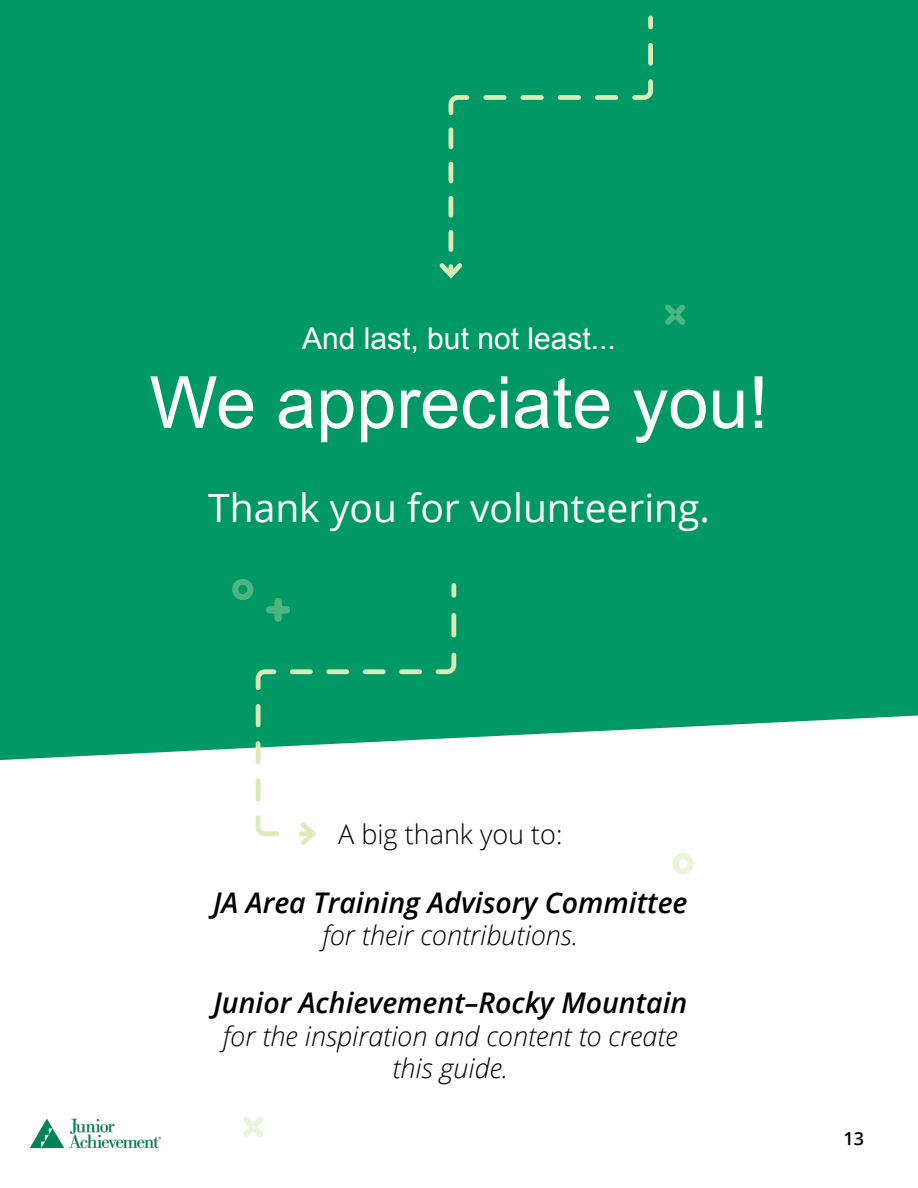
<style>
.page{position:relative;width:918px;height:1188px;background:#fff}
.page>*{position:absolute;margin:0;border:0;box-sizing:border-box;transform-origin:0 0}
.t1{font:72px "Arial";color:#fff}
.t2{font:39px "Open Sans";color:#fff}
.t3{font:30px "Arial";color:#fff}
.t4{font:italic 600 28.5px "Open Sans";color:#000}
.t5{font:italic 300 27px/32.4px "Open Sans";color:#000;text-align:center}
.t6{font:300 27px "Open Sans";color:#000}
.t7{font:600 18px "Open Sans";color:#000}
</style>
<div class="page">
<img style="left:30px;top:1118px;width:131px;height:31px">
<div style="left:0;top:0;width:918px;height:760px;background:#096"></div>
<svg style="left:660px;top:299px;width:31px;height:27px"></svg>
<svg style="left:243px;top:1117px;width:20px;height:20px"></svg>
<div style="left:232px;top:579px;width:21px;height:21px;border:6px solid #daeab9;border-radius:50%"></div>
<div style="left:672px;top:853px;width:22px;height:21px;border:6px solid #daeab9;border-radius:50%"></div>
<div style="left:446px;top:13px;width:209px;height:267px;background:#096"></div>
<svg style="left:435px;top:130px;width:32px;height:152px;background:#18a26f"></svg>
<svg style="left:253px;top:581px;width:206px;height:256px"></svg>
<svg style="left:296px;top:818px;width:24px;height:27px"></svg>
<p class="t3" style="left:302px;top:318px;width:315px">And last, but not least...</p>
<h1 class="t1" style="left:149px;top:355px;width:620px">We appreciate you!</h1>
<h2 class="t2" style="left:208px;top:482px;width:503px">Thank you for volunteering.</h2>
<p class="t6" style="left:338px;top:816px;width:226px">A big thank you to:</p>
<p class="t4" style="left:213px;top:883px;width:476px">JA Area Training Advisory Committee</p>
<p class="t5" style="left:323px;top:918px;width:257px">for their contributions.</p>
<p class="t4" style="left:213px;top:983px;width:476px">Junior Achievement–Rocky Mountain</p>
<p class="t5" style="left:223px;top:1019px;width:456px">for the inspiration and content to create this guide.</p>
<p class="t7" style="left:843px;top:1126px;width:22px">13</p>
</div>
